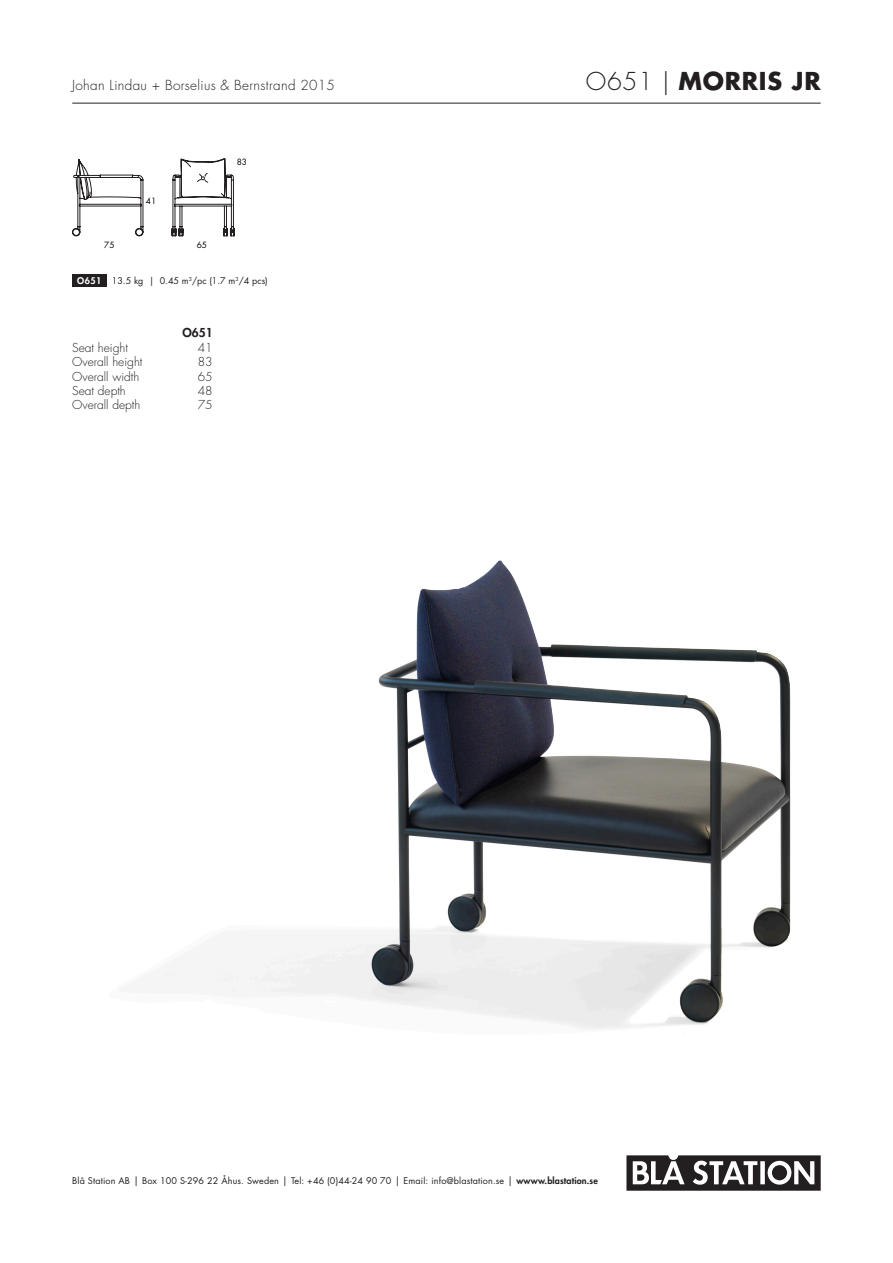
<style>
.page{position:relative;width:893px;height:1263px;background:#fff}
.page>*{position:absolute;margin:0;border:0;box-sizing:border-box;transform-origin:0 0}
.Rubrik{font:700 24px "Futura Std";letter-spacing:.03em;color:#231f20}
.Formgivare{font:300 13.5px "Futura Std";letter-spacing:.025em;color:#231f20}
.Mått{font:300 12px "Futura Std";color:#231f20}
.Mått_rubrik{font:800 12px "Futura Std";color:#231f20}
.Beskrivning{font:9px "Futura Std";letter-spacing:.015em;color:#231f20}
.Beskrivning-2{font:800 9px "Futura Std";color:#fff}
.t1{font:8.4px "Futura Std";color:#050504}
.s1{font-weight:300}
.s2{font-size:9.75px}
.s3{font-weight:800}
</style>
<div class="page">
<svg style="left:626px;top:1155px;width:195px;height:36px"></svg>
<hr style="left:72px;top:103px;width:749px;height:1px;background:#231f20">
<div style="left:72px;top:274px;width:34px;height:13px;background:#231f20"></div>
<svg style="left:72px;top:158px;width:163px;height:78px"></svg>
<img style="left:150px;top:560px;width:641px;height:469px">
<p class="Formgivare" style="left:72px;top:77px;width:264px">Johan Lindau + Borselius &amp; Bernstrand 2015</p>
<p class="Rubrik" style="left:586px;top:65px;width:236px"><span class="s1">O651 |</span> MORRIS JR</p>
<p class="t1" style="left:146px;top:195px;width:12px">41</p>
<p class="t1" style="left:104px;top:240px;width:12px">75</p>
<p class="t1" style="left:197px;top:240px;width:12px">65</p>
<p class="t1" style="left:237px;top:156px;width:12px">83</p>
<p class="Beskrivning-2" style="left:77px;top:275px;width:25px">O651</p>
<p class="Beskrivning" style="left:112px;top:275px;width:157px">13.5 kg | 0.45 m<sup>3</sup>/pc (1.7 m<sup>3</sup>/4 pcs)</p>
<p class="Mått_rubrik" style="left:182px;top:325px;width:32px">O651</p>
<p class="Mått" style="left:72px;top:340px;width:57px">Seat height</p>
<p class="Mått" style="left:198px;top:340px;width:16px">41</p>
<p class="Mått" style="left:72px;top:354px;width:72px">Overall height</p>
<p class="Mått" style="left:198px;top:354px;width:16px">83</p>
<p class="Mått" style="left:72px;top:369px;width:69px">Overall width</p>
<p class="Mått" style="left:198px;top:369px;width:16px">65</p>
<p class="Mått" style="left:72px;top:383px;width:55px">Seat depth</p>
<p class="Mått" style="left:198px;top:383px;width:16px">48</p>
<p class="Mått" style="left:72px;top:398px;width:70px">Overall depth</p>
<p class="Mått" style="left:198px;top:398px;width:16px">75</p>
<p class="Beskrivning" style="left:72px;top:1175px;width:527px">Blå Station AB <span class="s2">|</span> Box 100 S-296 22 Åhus. Sweden <span class="s2">|</span> Tel: +46 (0)44-24 90 70 <span class="s2">|</span> Email: info@blastation.se <span class="s2">|</span> <span class="s3">wwww.blastation.se</span></p>
</div>
